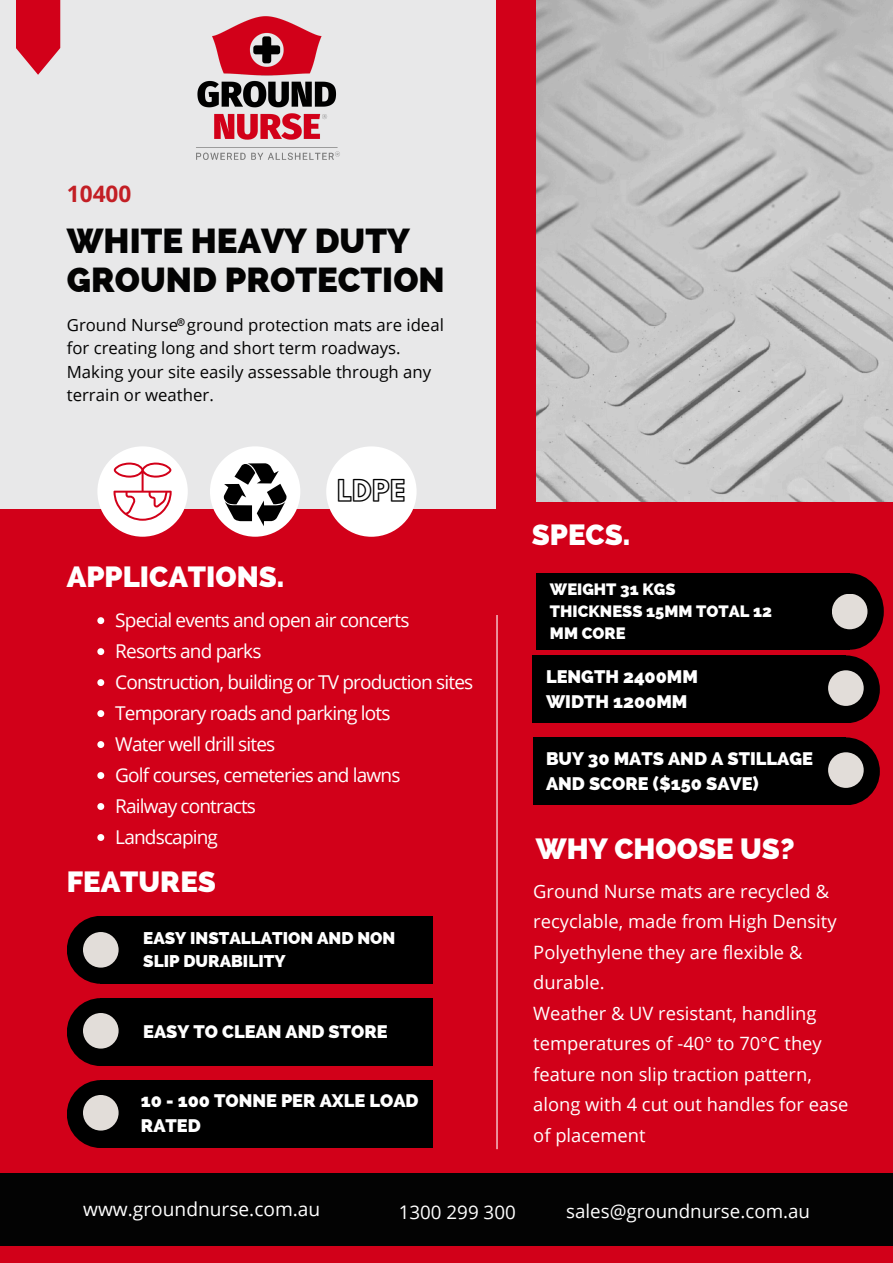
<style>
.page{position:relative;width:893px;height:1263px;background:#fff}
.page>*{position:absolute;margin:0;border:0;box-sizing:border-box;transform-origin:0 0}
.t1{font:800 34.72px/38.8px "Raleway";color:#030303}
.t2{font:800 29.25px "Raleway";color:#fff}
.t3{font:26.03px "Hussar Ekologiczne 1";color:#000}
.t4{font:700 22.65px "Open Sans";color:#c31f25}
.t5{font:19.12px "Open Sans";color:#fff}
.t6{font:19.05px "Open Sans";letter-spacing:-.045em;color:#fff}
.t7{font:18.75px "Open Sans";color:#fff}
.t8{font:18.75px "Canva Sans";color:#000}
.t9{font:18.38px/30.5px "Open Sans";color:#fff}
.t10{font:800 18.23px/24.8px "Raleway";color:#fff}
.t11{font:800 17.02px/23.1px "Raleway";color:#fff}
.t12{font:16.73px/23.3px "Open Sans";color:#030303}
.t13{font:800 16.5px/22.4px "Raleway";color:#fff}
</style>
<div class="page">
<div style="left:0;top:415px;width:893px;height:842px;background:#d20019"></div>
<img style="left:536px;top:0;width:357px;height:501px">
<div style="left:0;top:0;width:536px;height:586px;background:#d20019"></div>
<div style="left:0;top:0;width:495px;height:509px;background:#e8e8e9"></div>
<div style="left:0;top:1174px;width:893px;height:89px;background:#030303"></div>
<div style="left:0;top:1246px;width:893px;height:17px;background:#d20019"></div>
<div style="left:101px;top:916px;width:332px;height:68px;background:#000"></div>
<div style="left:101px;top:998px;width:332px;height:68px;background:#000"></div>
<div style="left:67px;top:916px;width:68px;height:68px;background:#000;border-radius:50%"></div>
<div style="left:67px;top:998px;width:68px;height:68px;background:#000;border-radius:50%"></div>
<div style="left:83px;top:932px;width:36px;height:35px;background:#e2ddd9;border-radius:50%"></div>
<div style="left:83px;top:1013px;width:36px;height:35px;background:#e2ddd9;border-radius:50%"></div>
<hr style="left:496px;top:615px;width:1px;height:534px;background:#fff">
<div style="left:97px;top:446px;width:91px;height:91px;background:#fff;border-radius:50%"></div>
<div style="left:210px;top:446px;width:90px;height:91px;background:#fff;border-radius:50%"></div>
<svg style="left:16px;top:0;width:44px;height:75px"></svg>
<div style="left:326px;top:446px;width:90px;height:91px;background:#fff;border-radius:50%"></div>
<svg style="left:113px;top:462px;width:58px;height:59px"></svg>
<svg style="left:222px;top:463px;width:66px;height:63px"></svg>
<div style="left:101px;top:1080px;width:332px;height:68px;background:#000"></div>
<div style="left:67px;top:1080px;width:68px;height:68px;background:#000;border-radius:50%"></div>
<div style="left:83px;top:1095px;width:36px;height:35px;background:#e2ddd9;border-radius:50%"></div>
<div style="left:532px;top:655px;width:313px;height:68px;background:#000"></div>
<div style="left:812px;top:655px;width:68px;height:68px;background:#000;border-radius:50%"></div>
<div style="left:828px;top:670px;width:35px;height:36px;background:#e2ddd9;border-radius:50%"></div>
<div style="left:533px;top:737px;width:312px;height:68px;background:#000"></div>
<div style="left:812px;top:737px;width:68px;height:68px;background:#000;border-radius:50%"></div>
<div style="left:828px;top:752px;width:35px;height:36px;background:#e2ddd9;border-radius:50%"></div>
<svg style="left:97px;top:617px;width:7px;height:7px"></svg>
<svg style="left:97px;top:648px;width:7px;height:7px"></svg>
<svg style="left:97px;top:679px;width:7px;height:7px"></svg>
<svg style="left:97px;top:710px;width:7px;height:7px"></svg>
<svg style="left:97px;top:741px;width:7px;height:7px"></svg>
<svg style="left:97px;top:772px;width:7px;height:7px"></svg>
<svg style="left:97px;top:803px;width:7px;height:7px"></svg>
<svg style="left:97px;top:834px;width:7px;height:7px"></svg>
<div style="left:536px;top:573px;width:313px;height:77px;background:#000"></div>
<div style="left:816px;top:573px;width:67px;height:77px;background:#000;border-radius:50%"></div>
<div style="left:832px;top:594px;width:35px;height:35px;background:#e2ddd9;border-radius:50%"></div>
<img style="left:196px;top:16px;width:144px;height:144px">
<p class="t4" style="left:67px;top:178px;width:66px">10400</p>
<h5 class="t1" style="left:67px;top:222px;width:379px">WHITE HEAVY DUTY<br>GROUND PROTECTION</h5>
<h5 class="t8" style="left:177px;top:312px;width:5px">®️</h5>
<p class="t12" style="left:67px;top:313px;width:378px">Ground Nurse ground protection mats are ideal for creating long and short term roadways.<br>Making your site easily assessable through any terrain or weather.</p>
<p class="t2" style="left:67px;top:560px;width:219px">APPLICATIONS.</p>
<h2 class="t3" style="left:337px;top:480px;width:70px">LDPE</h2>
<h1 class="t6" style="left:115px;top:606px;width:296px">Special events and open air concerts</h1>
<p class="t6" style="left:115px;top:637px;width:148px">Resorts and parks</p>
<p class="t6" style="left:115px;top:668px;width:359px">Construction, building or TV production sites</p>
<p class="t6" style="left:115px;top:699px;width:277px">Temporary roads and parking lots</p>
<p class="t6" style="left:115px;top:730px;width:161px">Water well drill sites</p>
<h3 class="t6" style="left:115px;top:761px;width:287px">Golf courses, cemeteries and lawns</h3>
<p class="t6" style="left:115px;top:792px;width:142px">Railway contracts</p>
<h2 class="t6" style="left:115px;top:823px;width:104px">Landscaping</h2>
<p class="t2" style="left:67px;top:864px;width:150px">FEATURES</p>
<p class="t11" style="left:143px;top:926px;width:254px">EASY INSTALLATION AND NON<br>SLIP DURABILITY</p>
<p class="t10" style="left:143px;top:1019px;width:246px">EASY TO CLEAN AND STORE</p>
<p class="t10" style="left:141px;top:1088px;width:279px">10 - 100 TONNE PER AXLE LOAD<br>RATED</p>
<h2 class="t2" style="left:532px;top:517px;width:100px">SPECS.</h2>
<h2 class="t13" style="left:550px;top:577px;width:127px">WEIGHT 31 KGS</h2>
<h6 class="t13" style="left:550px;top:600px;width:224px">THICKNESS 15MM TOTAL 12<br>MM CORE</h6>
<h5 class="t10" style="left:546px;top:663px;width:153px;line-height:25.3px">LENGTH 2400MM<br>WIDTH 1200MM</h5>
<h5 class="t10" style="left:546px;top:746px;width:268px">BUY 30 MATS AND A STILLAGE<br>AND SCORE ($150 SAVE)</h5>
<h4 class="t2" style="left:536px;top:832px;width:260px">WHY CHOOSE US?</h4>
<p class="t9" style="left:533px;top:875px;width:316px">Ground Nurse mats are recycled &amp; recyclable, made from High Density<br>Polyethylene they are flexible &amp; durable.<br>Weather &amp; UV resistant, handling temperatures of -40° to 70°C they feature non slip traction pattern, along with 4 cut out handles for ease of placement</p>
<p class="t5" style="left:83px;top:1196px;width:239px">www.groundnurse.com.au</p>
<p class="t7" style="left:399px;top:1198px;width:119px">1300 299 300</p>
<p class="t7" style="left:566px;top:1198px;width:245px">sales@groundnurse.com.au</p>
</div>
